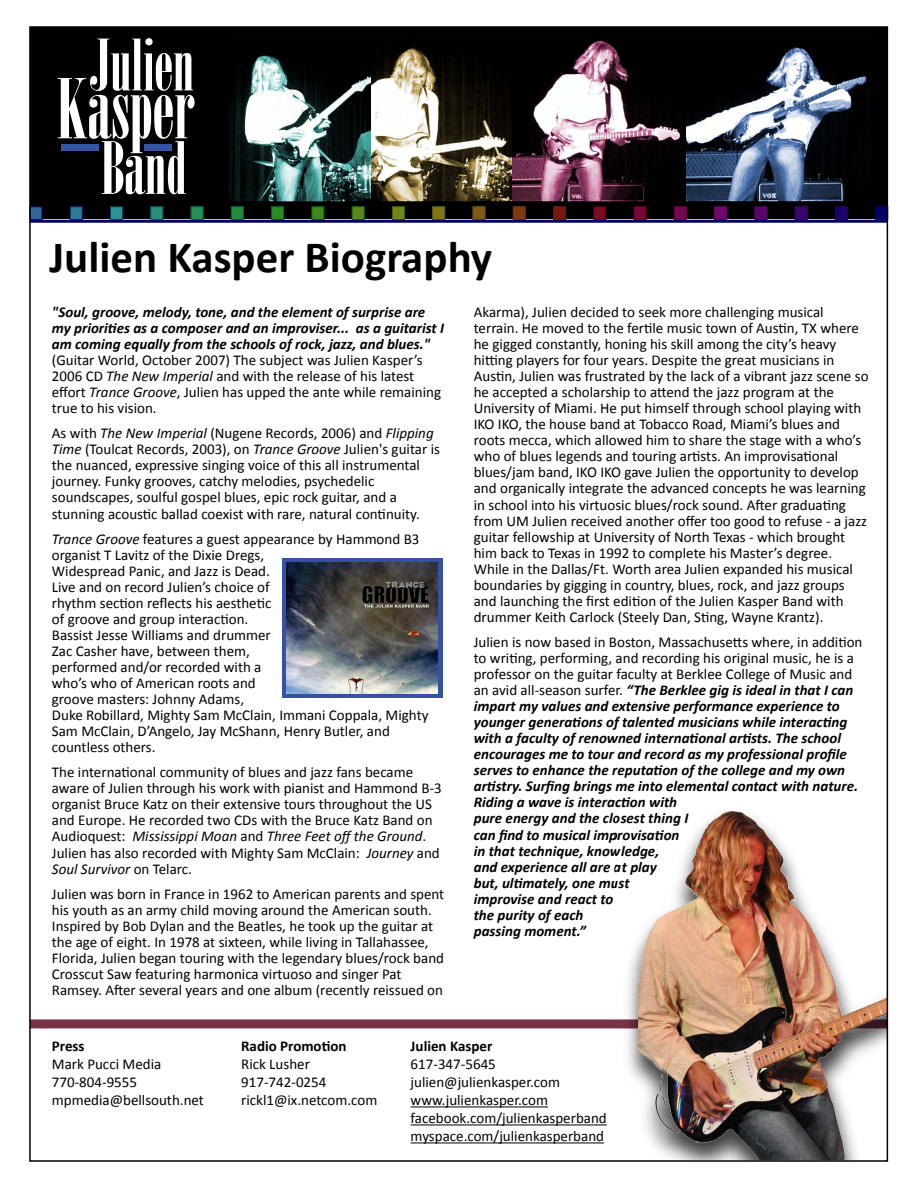
<style>
.page{position:relative;width:918px;height:1188px;background:#fff}
.page>*{position:absolute;margin:0;border:0;box-sizing:border-box;transform-origin:0 0}
.t1{font:82.05px "Onyx";color:#fff}
.t2{font:71.85px "Onyx";color:#fff}
.t3{font:70.5px "Onyx";color:#fff}
.t4{font:700 45px "Calibri";color:#000}
.t5{font:15px/16px "Calibri";color:#000}
.t6{font:italic 700 15px/16px "Calibri";color:#000}
.t7{font:700 15px "Calibri";color:#000}
.s1{font-style:italic}
.s2{font-weight:400;font-style:normal}
</style>
<div class="page">
<div style="left:30px;top:1019px;width:861px;height:9px;background:#783345"></div>
<img style="left:615px;top:942px;width:24px;height:139px">
<img style="left:639px;top:798px;width:250px;height:362px">
<svg style="left:888px;top:871px;width:3px;height:193px"></svg>
<hr style="left:411px;top:1106px;width:137px;height:1px;background:#000">
<hr style="left:411px;top:1124px;width:196px;height:1px;background:#000">
<hr style="left:411px;top:1142px;width:193px;height:1px;background:#000">
<svg style="left:282px;top:558px;width:160px;height:140px;background:#41569a"></svg>
<img style="left:287px;top:563px;width:150px;height:130px">
<div style="left:30px;top:27px;width:858px;height:192px;background:#000"></div>
<div style="left:145px;top:144px;width:27px;height:7px;background:#3456a5"></div>
<div style="left:61px;top:144px;width:38px;height:7px;background:#3456a5"></div>
<div style="left:875px;top:207px;width:13px;height:13px;background:#006;border:1px solid #006"></div>
<div style="left:835px;top:207px;width:13px;height:13px;background:#1c0369"></div>
<div style="left:795px;top:207px;width:12px;height:13px;background:#3b036b"></div>
<div style="left:755px;top:207px;width:12px;height:13px;background:#59056e;border:1px solid #590066"></div>
<div style="left:714px;top:207px;width:13px;height:13px;background:#70086b;border:1px solid #660057"></div>
<div style="left:674px;top:207px;width:13px;height:13px;background:#730852;border:1px solid #66003b"></div>
<div style="left:634px;top:207px;width:12px;height:13px;background:#750a38;border:1px solid #66001c"></div>
<div style="left:594px;top:207px;width:12px;height:13px;background:#780d1f;border:1px solid #600"></div>
<div style="left:553px;top:207px;width:13px;height:13px;background:#7a1a0f;border:1px solid #661c00"></div>
<div style="left:513px;top:207px;width:12px;height:13px;background:#7d3b12;border:1px solid #663b00"></div>
<div style="left:473px;top:207px;width:12px;height:13px;background:#805914;border:1px solid #665700"></div>
<div style="left:433px;top:207px;width:12px;height:13px;background:#827517;border:1px solid #576600"></div>
<div style="left:392px;top:207px;width:13px;height:13px;background:#75851a;border:1px solid #3b6600"></div>
<div style="left:352px;top:207px;width:12px;height:13px;background:#5c871c;border:1px solid #1c6600"></div>
<div style="left:312px;top:207px;width:12px;height:13px;background:#40871c;border:1px solid #060"></div>
<div style="left:271px;top:207px;width:13px;height:13px;background:#298c21;border:1px solid #00661c"></div>
<div style="left:231px;top:207px;width:13px;height:13px;background:#218c38;border:1px solid #00663b"></div>
<div style="left:191px;top:207px;width:12px;height:13px;background:#248f57;border:1px solid #006657"></div>
<div style="left:151px;top:207px;width:12px;height:13px;background:#299173;border:1px solid #005966"></div>
<div style="left:110px;top:207px;width:13px;height:13px;background:#2b9491;border:1px solid #003d66"></div>
<div style="left:70px;top:207px;width:12px;height:13px;background:#2e7d96;border:1px solid #001f66"></div>
<div style="left:30px;top:207px;width:12px;height:13px;background:#369;border:1px solid #006"></div>
<hr style="left:30px;top:220px;width:858px;height:3px;background:#006">
<img style="left:686px;top:47px;width:185px;height:154px">
<img style="left:229px;top:55px;width:143px;height:146px">
<img style="left:372px;top:40px;width:309px;height:161px">
<h3 class="t3" style="left:89px;top:25px;width:106px">Julien</h3>
<h1 class="t1" style="left:57px;top:62px;width:140px">Kasper</h1>
<h2 class="t2" style="left:102px;top:127px;width:87px">Band</h2>
<h3 class="t4" style="left:49px;top:229px;width:444px">Julien Kasper Biography</h3>
<p class="t6" style="left:52px;top:304px;width:394px">"Soul, groove, melody, tone, and the element of surprise are my priorities as a composer and an improviser... as a guitarist I am coming equally from the schools of rock, jazz, and blues."</p>
<p class="t5" style="left:52px;top:352px;width:391px">(Guitar World, October 2007) The subject was Julien Kasper’s 2006 CD <span class="s1">The New Imperial</span> and with the release of his latest effort <span class="s1">Trance Groove</span>, Julien has upped the ante while remaining true to his vision.</p>
<p class="t5" style="left:52px;top:425px;width:390px">As with <span class="s1">The New Imperial</span> (Nugene Records, 2006) and <span class="s1">Flipping Time</span> (Toulcat Records, 2003), on <span class="s1">Trance Groove</span> Julien's guitar is the nuanced, expressive singing voice of this all instrumental journey. Funky grooves, catchy melodies, psychedelic soundscapes, soulful gospel blues, epic rock guitar, and a stunning acoustic ballad coexist with rare, natural continuity.</p>
<p class="t5" style="left:52px;top:531px;width:378px"><span class="s1">Trance Groove</span> features a guest appearance by Hammond B3 organist T Lavitz of the Dixie Dregs,<br>Widespread Panic, and Jazz is Dead.<br>Live and on record Julien’s choice of<br>rhythm section reflects his aesthetic<br>of groove and group interaction.<br>Bassist Jesse Williams and drummer<br>Zac Casher have, between them,<br>performed and/or recorded with a<br>who’s who of American roots and<br>groove masters: Johnny Adams,<br>Duke Robillard, Mighty Sam McClain, Immani Coppala, Mighty Sam McClain, D’Angelo, Jay McShann, Henry Butler, and countless others.</p>
<p class="t5" style="left:52px;top:764px;width:392px">The international community of blues and jazz fans became aware of Julien through his work with pianist and Hammond B-3 organist Bruce Katz on their extensive tours throughout the US and Europe. He recorded two CDs with the Bruce Katz Band on Audioquest: <span class="s1">Mississippi Moan</span> and <span class="s1">Three Feet off the Ground</span>.<br>Julien has also recorded with Mighty Sam McClain: <span class="s1">Journey</span> and <span class="s1">Soul Survivor</span> on Telarc.</p>
<p class="t5" style="left:52px;top:886px;width:394px">Julien was born in France in 1962 to American parents and spent his youth as an army child moving around the American south.<br>Inspired by Bob Dylan and the Beatles, he took up the guitar at the age of eight. In 1978 at sixteen, while living in Tallahassee, Florida, Julien began touring with the legendary blues/rock band Crosscut Saw featuring harmonica virtuoso and singer Pat Ramsey. After several years and one album (recently reissued on</p>
<p class="t5" style="left:474px;top:304px;width:396px">Akarma), Julien decided to seek more challenging musical terrain. He moved to the fertile music town of Austin, TX where he gigged constantly, honing his skill among the city’s heavy hitting players for four years. Despite the great musicians in Austin, Julien was frustrated by the lack of a vibrant jazz scene so he accepted a scholarship to attend the jazz program at the University of Miami. He put himself through school playing with IKO IKO, the house band at Tobacco Road, Miami’s blues and roots mecca, which allowed him to share the stage with a who’s who of blues legends and touring artists. An improvisational blues/jam band, IKO IKO gave Julien the opportunity to develop and organically integrate the advanced concepts he was learning in school into his virtuosic blues/rock sound. After graduating from UM Julien received another offer too good to refuse - a jazz guitar fellowship at University of North Texas - which brought him back to Texas in 1992 to complete his Master’s degree.<br>While in the Dallas/Ft. Worth area Julien expanded his musical boundaries by gigging in country, blues, rock, and jazz groups and launching the first edition of the Julien Kasper Band with drummer Keith Carlock (Steely Dan, Sting, Wayne Krantz).</p>
<p class="t6" style="left:474px;top:634px;width:390px"><span class="s2">Julien is now based in Boston, Massachusetts where, in addition to writing, performing, and recording his original music, he is a professor on the guitar faculty at Berklee College of Music and an avid all-season surfer.</span> “The Berklee gig is ideal in that I can impart my values and extensive performance experience to younger generations of talented musicians while interacting with a faculty of renowned international artists. The school encourages me to tour and record as my professional profile serves to enhance the reputation of the college and my own artistry. Surfing brings me into elemental contact with nature.<br>Riding a wave is interaction with<br>pure energy and the closest thing I<br>can find to musical improvisation<br>in that technique, knowledge,<br>and experience all are at play<br>but, ultimately, one must<br>improvise and react to<br>the purity of each<br>passing moment.”</p>
<p class="t7" style="left:52px;top:1037px;width:34px">Press</p>
<p class="t5" style="left:52px;top:1055px;width:154px;line-height:18px">Mark Pucci Media<br>770-804-9555 mpmedia@bellsouth.net</p>
<p class="t7" style="left:241px;top:1037px;width:107px">Radio Promotion</p>
<p class="t5" style="left:241px;top:1055px;width:138px;line-height:18px">Rick Lusher<br>917-742-0254 rickl1@ix.netcom.com</p>
<p class="t7" style="left:411px;top:1037px;width:83px">Julien Kasper</p>
<p class="t5" style="left:411px;top:1055px;width:198px;line-height:18px">617-347-5645 julien@julienkasper.com www.julienkasper.com facebook.com/julienkasperband myspace.com/julienkasperband</p>
</div>
